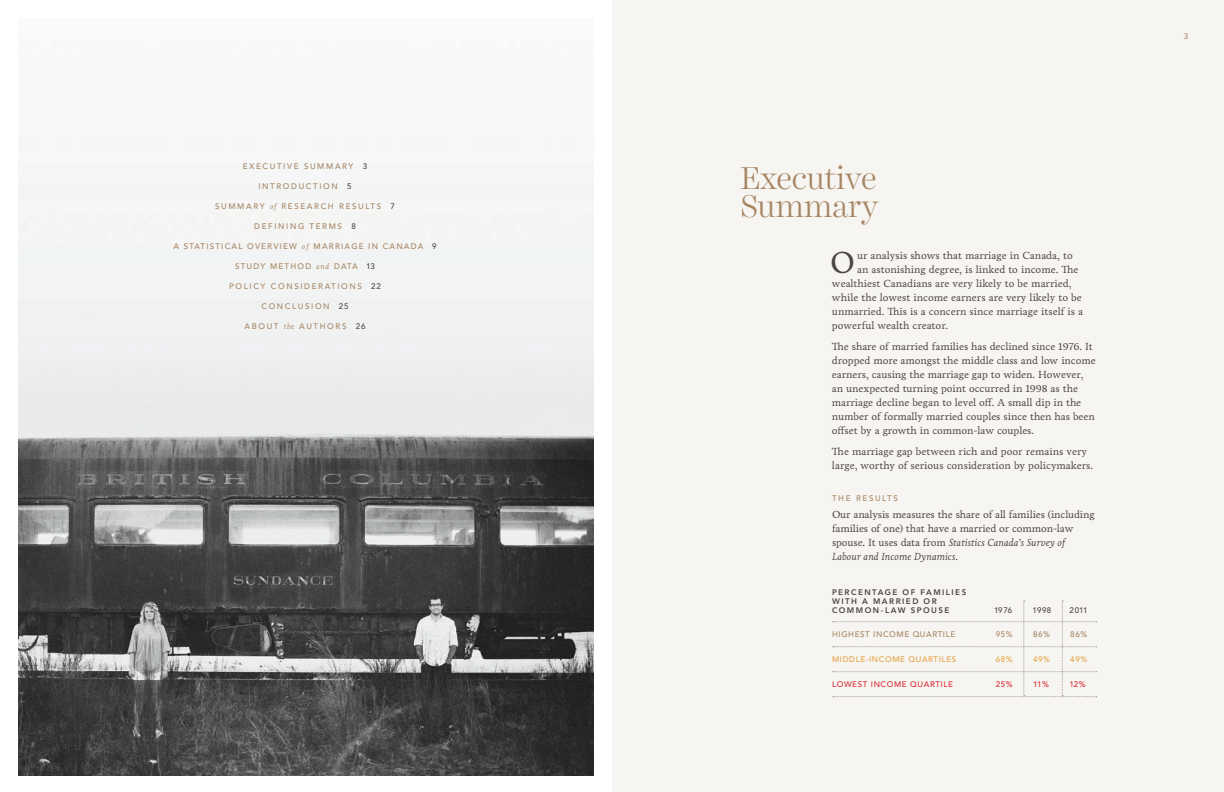
<style>
.page{position:relative;width:1224px;height:792px;background:#fff}
.page>*{position:absolute;margin:0;border:0;box-sizing:border-box;transform-origin:0 0}
.t1{font:300 32px/28px "Harriet Display";letter-spacing:-.005em;color:#a68462}
.t2{font:31.1px "Livory";color:#4c4543}
.t3{font:10.5px/14px "Livory";letter-spacing:-.005em;color:#4c4543}
.t4{font:500 8px "Avenir LT Std";letter-spacing:.2em;color:#a68462}
.t5{font:500 8px "Avenir LT Std";letter-spacing:.15em;color:#a68462}
.t6{font:800 8px/9px "Avenir LT Std";letter-spacing:.185em;color:#4c4543}
.t7{font:500 8px "Avenir LT Std";letter-spacing:.075em;color:#e6a343}
.t8{font:500 8px "Avenir LT Std";letter-spacing:.075em;color:#a68462}
.t9{font:500 8px "Avenir LT Std";letter-spacing:.075em;color:#d92a32}
.t10{font:500 8px "Avenir LT Std";letter-spacing:.02em;color:#4c4543}
.s1{color:#4c4543}
.s2{font-family:"Livory";font-weight:400;font-style:italic}
.s3{font-style:italic}
</style>
<div class="page">
<div style="left:612px;top:0;width:612px;height:792px;background:#f6f5f1"></div>
<img style="left:18px;top:163px;width:576px;height:612px">
<svg style="left:833px;top:601px;width:264px;height:96px"></svg>
<p class="t4" style="left:243px;top:162px;width:126px">EXECUTIVE SUMMARY <span class="s1">3</span></p>
<p class="t4" style="left:258px;top:182px;width:95px">INTRODUCTION <span class="s1">5</span></p>
<p class="t4" style="left:215px;top:202px;width:181px">SUMMARY <span class="s2">of</span> RESEARCH RESULTS <span class="s1">7</span></p>
<p class="t4" style="left:254px;top:222px;width:103px">DEFINING TERMS <span class="s1">8</span></p>
<p class="t5" style="left:174px;top:242px;width:264px">A STATISTICAL OVERVIEW <span class="s2">of</span> MARRIAGE IN CANADA <span class="s1">9</span></p>
<p class="t5" style="left:235px;top:262px;width:141px">STUDY METHOD <span class="s2">and</span> DATA <span class="s1">13</span></p>
<p class="t4" style="left:229px;top:282px;width:153px">POLICY CONSIDERATIONS <span class="s1">22</span></p>
<p class="t4" style="left:261px;top:302px;width:89px">CONCLUSION <span class="s1">25</span></p>
<p class="t4" style="left:245px;top:322px;width:122px">ABOUT <span class="s2">the</span> AUTHORS <span class="s1">26</span></p>
<h1 class="t1" style="left:740px;top:164px;width:140px">Executive<br>Summary</h1>
<h2 class="t2" style="left:830px;top:244px;width:26px">O</h2>
<p class="t3" style="left:857px;top:248px;width:217px">ur analysis shows that marriage in Canada, to</p>
<p class="t3" style="left:857px;top:262px;width:223px">an astonishing degree, is linked to income. The</p>
<p class="t3" style="left:832px;top:276px;width:241px">wealthiest Canadians are very likely to be married,</p>
<p class="t3" style="left:832px;top:290px;width:251px">while the lowest income earners are very likely to be</p>
<p class="t3" style="left:832px;top:304px;width:253px">unmarried. This is a concern since marriage itself is a</p>
<p class="t3" style="left:832px;top:318px;width:118px">powerful wealth creator.</p>
<p class="t3" style="left:832px;top:339px;width:265px">The share of married families has declined since 1976. It dropped more amongst the middle class and low income earners, causing the marriage gap to widen. However, an unexpected turning point occurred in 1998 as the marriage decline began to level off. A small dip in the number of formally married couples since then has been offset by a growth in common-law couples.</p>
<p class="t3" style="left:832px;top:444px;width:263px">The marriage gap between rich and poor remains very large, worthy of serious consideration by policymakers.</p>
<p class="t4" style="left:832px;top:493px;width:67px">THE RESULTS</p>
<p class="t3" style="left:832px;top:507px;width:264px">Our analysis measures the share of all families (including families of one) that have a married or common-law spouse. It uses data from <span class="s3">Statistics Canada’s Survey of Labour and Income Dynamics</span>.</p>
<p class="t6" style="left:832px;top:588px;width:136px">PERCENTAGE OF FAMILIES<br>WITH A MARRIED OR<br>COMMON-LAW SPOUSE</p>
<p class="t10" style="left:994px;top:606px;width:20px">1976</p>
<p class="t10" style="left:1033px;top:606px;width:20px">1998</p>
<p class="t10" style="left:1070px;top:606px;width:19px">2011</p>
<p class="t8" style="left:832px;top:629px;width:125px">HIGHEST INCOME QUARTILE</p>
<p class="t8" style="left:996px;top:629px;width:18px">95%</p>
<p class="t8" style="left:1033px;top:629px;width:18px">86%</p>
<p class="t8" style="left:1070px;top:629px;width:18px">86%</p>
<p class="t7" style="left:832px;top:654px;width:126px">MIDDLE-INCOME QUARTILES</p>
<p class="t7" style="left:996px;top:654px;width:18px">68%</p>
<p class="t7" style="left:1033px;top:654px;width:18px">49%</p>
<p class="t7" style="left:1070px;top:654px;width:18px">49%</p>
<p class="t9" style="left:832px;top:680px;width:123px">LOWEST INCOME QUARTILE</p>
<p class="t9" style="left:996px;top:680px;width:18px">25%</p>
<p class="t9" style="left:1033px;top:680px;width:17px">11%</p>
<p class="t9" style="left:1069px;top:680px;width:18px">12%</p>
<p class="t4" style="left:1184px;top:32px;width:6px">3</p>
</div>
